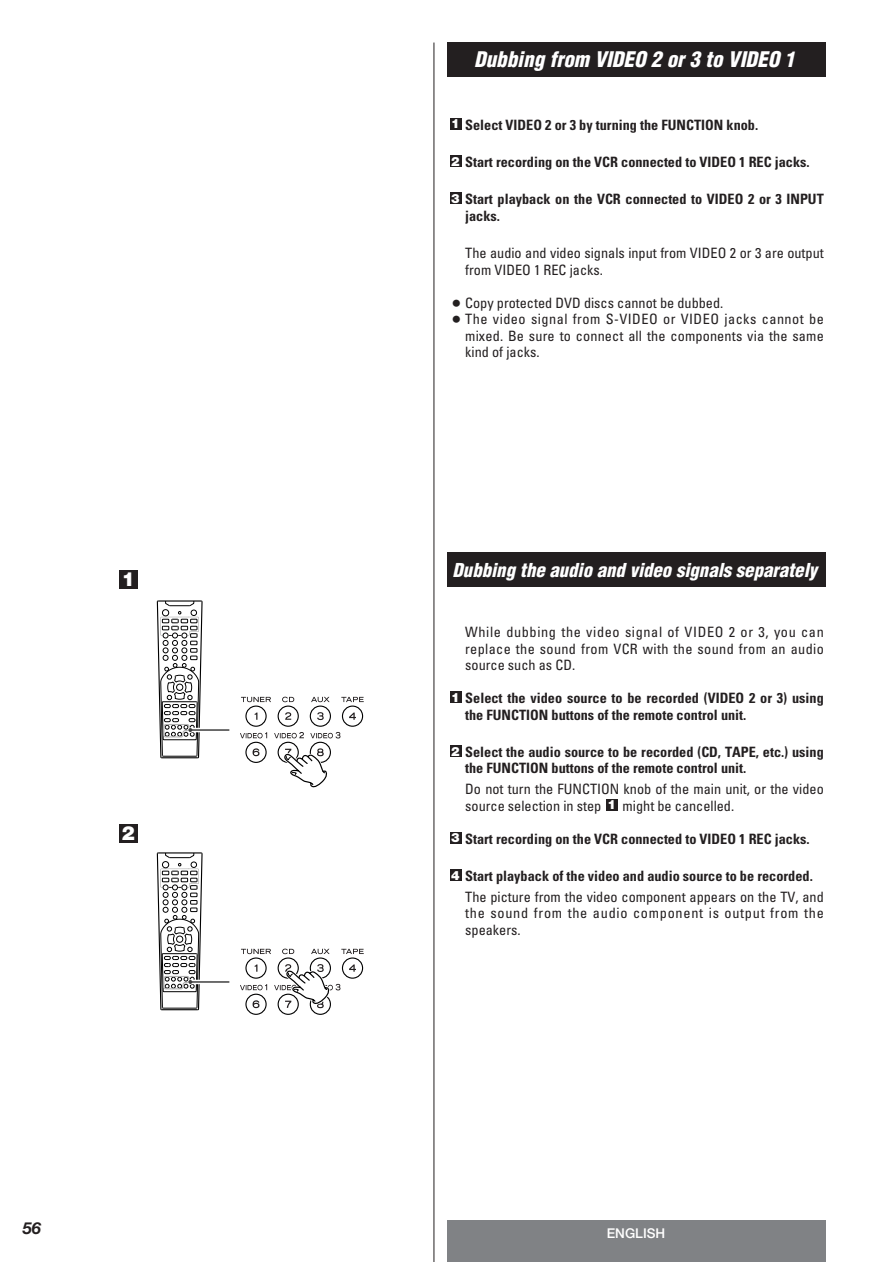
<style>
.page{position:relative;width:893px;height:1262px;background:#fff}
.page>*{position:absolute;margin:0;border:0;box-sizing:border-box;transform-origin:0 0}
.t1{font:italic 900 condensed 21px "Helvetica";color:#fff}
.t2{font:900 19.5px "Helvetica Neue";color:#fff}
.t3{font:italic 900 condensed 18.75px "Helvetica";color:#fff}
.t4{font:italic 700 16.5px "Helvetica Neue";color:#231f20}
.t5{font:condensed 14.25px/16.5px "Univers";color:#231f20}
.t6{font:700 condensed 14.25px/16.5px "Univers";color:#231f20}
.t7{font:condensed 14.25px "Univers";letter-spacing:.035em;color:#231f20}
.t8{font:500 13.5px "Helvetica Neue";color:#fff}
.t9{font:900 12.75px "Helvetica Neue";color:#fff}
.s1{font-family:"Teac Font";font-stretch:normal}
</style>
<div class="page">
<div style="left:446px;top:1220px;width:379px;height:42px;background:#808285"></div>
<div style="left:446px;top:43px;width:379px;height:34px;background:#231f20"></div>
<hr style="left:433px;top:43px;width:1px;height:1219px;background:#231f20">
<div style="left:449px;top:192px;width:12px;height:12px;background:#231f20"></div>
<div style="left:449px;top:155px;width:12px;height:12px;background:#231f20"></div>
<div style="left:449px;top:118px;width:12px;height:12px;background:#231f20"></div>
<div style="left:446px;top:553px;width:379px;height:34px;background:#231f20"></div>
<div style="left:449px;top:869px;width:12px;height:12px;background:#231f20"></div>
<div style="left:449px;top:831px;width:12px;height:12px;background:#231f20"></div>
<div style="left:606px;top:798px;width:12px;height:12px;background:#231f20"></div>
<div style="left:449px;top:745px;width:12px;height:12px;background:#231f20"></div>
<div style="left:449px;top:691px;width:12px;height:12px;background:#231f20"></div>
<svg style="left:203px;top:730px;width:26px;height:1px"></svg>
<hr style="left:190px;top:729px;width:39px;height:1px;background:#404040">
<svg style="left:156px;top:600px;width:47px;height:159px"></svg>
<svg style="left:203px;top:982px;width:26px;height:1px"></svg>
<hr style="left:190px;top:981px;width:39px;height:1px;background:#404040">
<svg style="left:156px;top:852px;width:47px;height:158px"></svg>
<div style="left:119px;top:570px;width:18px;height:18px;background:#231f20"></div>
<div style="left:119px;top:824px;width:18px;height:18px;background:#231f20"></div>
<svg style="left:240px;top:948px;width:124px;height:67px"></svg>
<svg style="left:240px;top:696px;width:124px;height:92px"></svg>
<h2 class="t2" style="left:122px;top:572px;width:15px">1</h2>
<h2 class="t2" style="left:122px;top:826px;width:15px">2</h2>
<p class="t4" style="left:23px;top:1222px;width:20px">56</p>
<h1 class="t1" style="left:474px;top:51px;width:322px">Dubbing from VIDEO 2 or 3 to VIDEO 1</h1>
<p class="t6" style="left:465px;top:118px;width:294px">Select VIDEO 2 or 3 by turning the FUNCTION knob.</p>
<p class="t6" style="left:465px;top:155px;width:346px">Start recording on the VCR connected to VIDEO 1 REC jacks.</p>
<p class="t6" style="left:465px;top:192px;width:360px">Start playback on the VCR connected to VIDEO 2 or 3 INPUT jacks.</p>
<p class="t5" style="left:465px;top:246px;width:360px">The audio and video signals input from VIDEO 2 or 3 are output from VIDEO 1 REC jacks.</p>
<p class="t5" style="left:452px;top:295px;width:272px"><span class="s1">&lt;</span> Copy protected DVD discs cannot be dubbed.</p>
<p class="t7" style="left:452px;top:314px;width:373px"><span class="s1">&lt;</span> The video signal from S-VIDEO or VIDEO jacks cannot be</p>
<p class="t5" style="left:465px;top:328px;width:360px">mixed. Be sure to connect all the components via the same</p>
<p class="t5" style="left:465px;top:345px;width:76px">kind of jacks.</p>
<p class="t9" style="left:451px;top:119px;width:10px">1</p>
<p class="t9" style="left:451px;top:157px;width:10px">2</p>
<p class="t9" style="left:451px;top:194px;width:10px">3</p>
<h3 class="t3" style="left:452px;top:562px;width:366px">Dubbing the audio and video signals separately</h3>
<p class="t5" style="left:465px;top:625px;width:360px;text-align:justify">While dubbing the video signal of VIDEO 2 or 3, you can replace the sound from VCR with the sound from an audio source such as CD.</p>
<p class="t6" style="left:465px;top:691px;width:360px">Select the video source to be recorded (VIDEO 2 or 3) using the FUNCTION buttons of the remote control unit.</p>
<p class="t6" style="left:465px;top:745px;width:360px">Select the audio source to be recorded (CD, TAPE, etc.) using the FUNCTION buttons of the remote control unit.</p>
<p class="t5" style="left:465px;top:782px;width:360px">Do not turn the FUNCTION knob of the main unit, or the video source selection in step</p>
<p class="t9" style="left:451px;top:692px;width:10px">1</p>
<p class="t9" style="left:451px;top:746px;width:10px">2</p>
<p class="t5" style="left:622px;top:798px;width:113px">might be cancelled.</p>
<p class="t6" style="left:465px;top:831px;width:346px">Start recording on the VCR connected to VIDEO 1 REC jacks.</p>
<p class="t6" style="left:465px;top:869px;width:349px">Start playback of the video and audio source to be recorded.</p>
<p class="t5" style="left:465px;top:889px;width:360px;text-align:justify">The picture from the video component appears on the TV, and the sound from the audio component is output from the speakers.</p>
<p class="t9" style="left:607px;top:800px;width:10px">1</p>
<p class="t9" style="left:451px;top:833px;width:10px">3</p>
<p class="t9" style="left:451px;top:870px;width:10px">4</p>
<p class="t8" style="left:606px;top:1228px;width:60px">ENGLISH</p>
</div>
